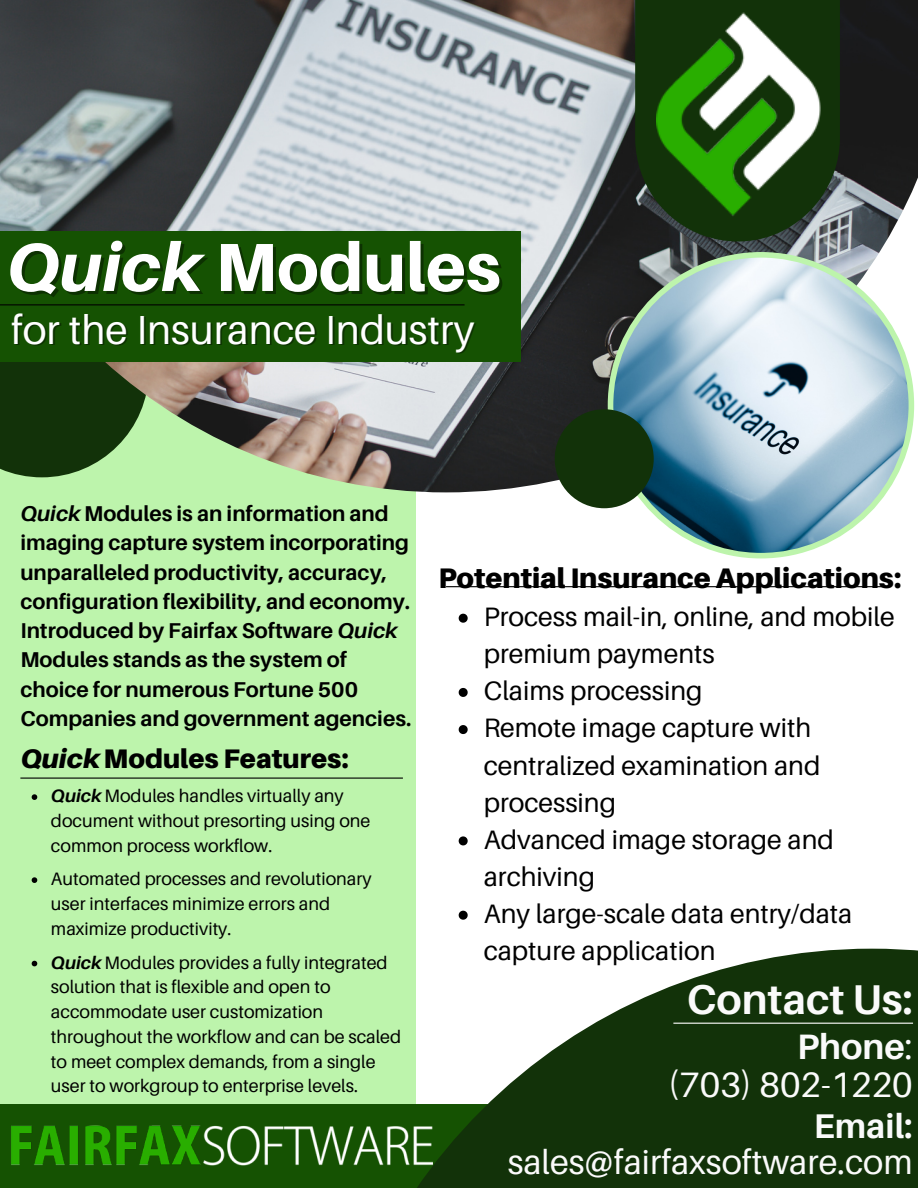
<style>
.page{position:relative;width:918px;height:1188px;background:#fff}
.page>*{position:absolute;margin:0;border:0;box-sizing:border-box;transform-origin:0 0}
.t1{font:800 68.1px "Aileron";color:#fff}
.t2{font:700 41.55px "Aileron";color:#fafafa}
.t3{font:40.5px "Aileron";color:#fff}
.t4{font:35.25px/38.1px "Aileron";color:#fafafa;text-align:right}
.t5{font:34.2px "Aileron";color:#fafafa}
.t6{font:700 34.2px "Aileron";color:#fafafa}
.t7{font:900 28.35px "Aileron";color:#000}
.t8{font:900 26.85px "Aileron";color:#000}
.t9{font:26.7px/37.2px "Aileron";color:#000}
.t10{font:700 21.45px/29.2px "Aileron";color:#000}
.t11{font:18px/24.8px "Aileron";color:#000}
.s1{font-style:italic;color:rgb(0 0 0/.4)}
.s2{font-style:italic}
.s3{font-weight:700;font-style:italic}
.s4{font-weight:700}
</style>
<div class="page">
<div style="left:0;top:46px;width:415px;height:1142px;background:#bdf4ac"></div>
<svg style="left:415px;top:949px;width:503px;height:239px;fill:#123209"></svg>
<img style="left:0;top:0;width:918px;height:492px">
<svg style="left:635px;top:0;width:205px;height:242px;background:#263c23"></svg>
<div style="left:0;top:231px;width:521px;height:131px;background:#155202"></div>
<svg style="left:608px;top:252px;width:306px;height:306px"></svg>
<div style="left:555px;top:409px;width:99px;height:99px;background:#123209;border-radius:50%"></div>
<img style="left:656px;top:4px;width:177px;height:222px">
<svg style="left:459px;top:614px;width:9px;height:9px"></svg>
<svg style="left:459px;top:688px;width:9px;height:9px"></svg>
<svg style="left:459px;top:725px;width:9px;height:9px"></svg>
<svg style="left:459px;top:836px;width:9px;height:9px"></svg>
<svg style="left:459px;top:911px;width:9px;height:9px"></svg>
<img style="left:3px;top:1092px;width:430px;height:96px">
<hr style="left:0;top:304px;width:465px;height:1px;background:#000">
<hr style="left:673px;top:1023px;width:240px;height:1px;background:#fff">
<svg style="left:32px;top:794px;width:5px;height:6px"></svg>
<svg style="left:32px;top:877px;width:5px;height:6px"></svg>
<svg style="left:32px;top:961px;width:5px;height:5px"></svg>
<hr style="left:20px;top:778px;width:383px;height:1px;background:#000">
<hr style="left:446px;top:586px;width:439px;height:1px;background:#000">
<h1 class="t1" style="left:9px;top:225px;width:493px"><span class="s1">Quick</span>Modules</h1>
<h3 class="t3" style="left:11px;top:304px;width:465px">for the Insurance Industry</h3>
<p class="t10" style="left:20px;top:499px;width:392px"><span class="s2">Quick</span> Modules is an information and imaging capture system incorporating unparalleled productivity, accuracy, configuration flexibility, and economy.<br>Introduced by Fairfax Software <span class="s2">Quick </span>Modules stands as the system of choice for numerous Fortune 500<br>Companies and government agencies.</p>
<h3 class="t8" style="left:20px;top:742px;width:330px"><span class="s2">Quick</span>Modules Features:</h3>
<p class="t11" style="left:51px;top:783px;width:321px"><span class="s3">Quick</span> Modules handles virtually any document without presorting using one common process workflow.</p>
<p class="t11" style="left:51px;top:866px;width:322px">Automated processes and revolutionary user interfaces minimize errors and maximize productivity.</p>
<p class="t11" style="left:51px;top:950px;width:352px"><span class="s3">Quick</span> Modules provides a fully integrated solution that is flexible and open to accommodate user customization throughout the workflow and can be scaled to meet complex demands, from a single user to workgroup to enterprise levels.</p>
<h3 class="t7" style="left:438px;top:560px;width:464px">Potential Insurance Applications:</h3>
<h3 class="t9" style="left:484px;top:598px;width:412px">Process mail-in, online, and mobile premium payments<br>Claims processing<br>Remote image capture with centralized examination and processing<br>Advanced image storage and archiving<br>Any large-scale data entry/data capture application</h3>
<h2 class="t2" style="left:687px;top:974px;width:227px">Contact Us:</h2>
<h3 class="t4" style="left:668px;top:1027px;width:246px"><span class="s4">Phone</span>:<br>(703) 802-1220</h3>
<h3 class="t6" style="left:814px;top:1104px;width:100px">Email:</h3>
<h3 class="t5" style="left:508px;top:1140px;width:406px">sales@fairfaxsoftware.com</h3>
</div>
